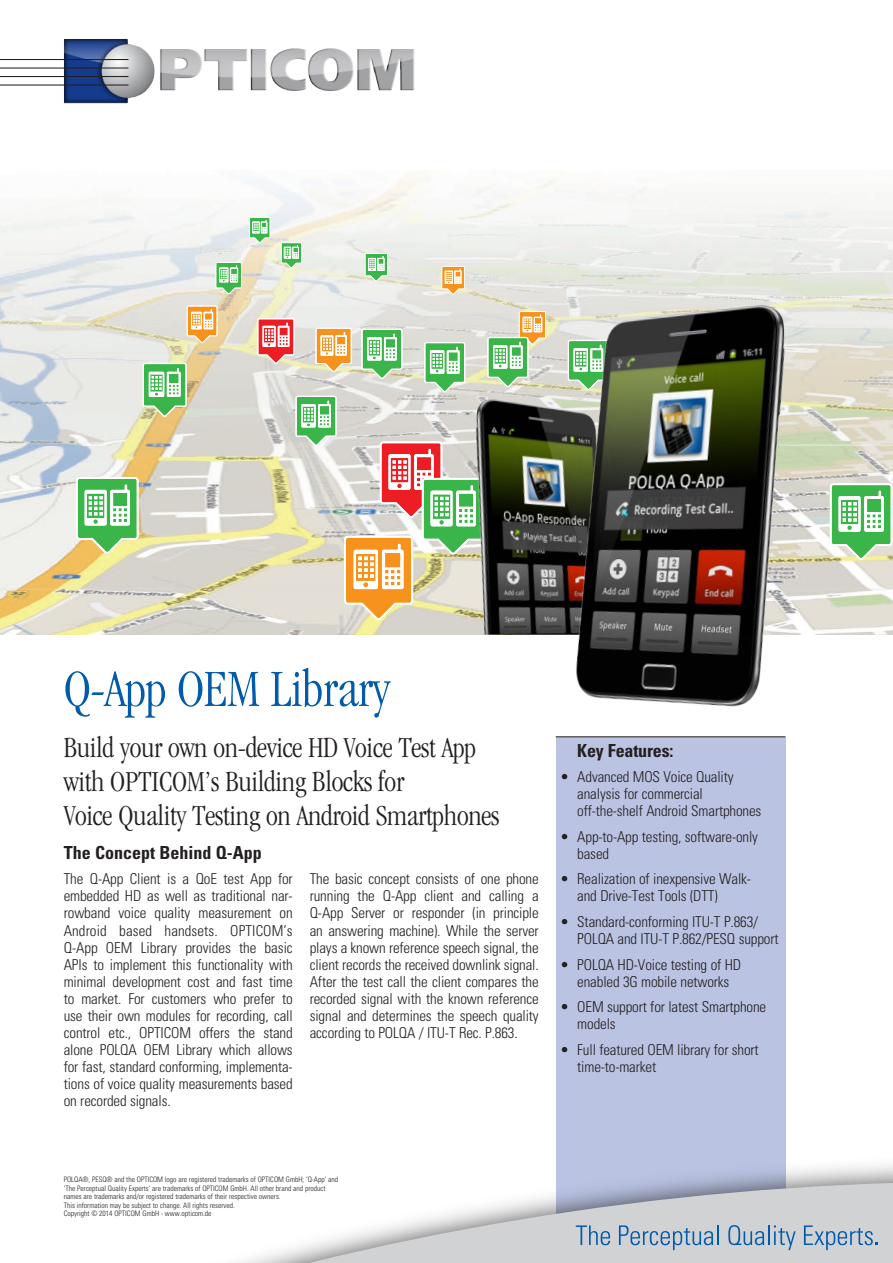
<style>
.page{position:relative;width:893px;height:1263px;background:#fff}
.page>*{position:absolute;margin:0;border:0;box-sizing:border-box;transform-origin:0 0}
.t1{font:300 condensed 54px "Garamond";letter-spacing:-.01em;color:#015aaa}
.t2{font:300 condensed 30px/34px "Garamond";letter-spacing:-.01em;color:#231f20}
.Subhead{font:700 condensed 18px "Univers";color:#231f20}
.t3{font:300 condensed 15px/17px "Univers";letter-spacing:-.01em;color:#231f20}
.Rechtshinweise{font:300 condensed 7.5px "Univers";color:#231f20}
</style>
<div class="page">
<div style="left:556px;top:737px;width:229px;height:481px;background:#bac4e2"></div>
<hr style="left:556px;top:736px;width:229px;height:1px;background:#231f20">
<img style="left:676px;top:1154px;width:217px;height:27px">
<svg style="left:239px;top:1181px;width:654px;height:82px;fill:#d1d2d4"></svg>
<svg style="left:619px;top:1225px;width:94px;height:25px;background:#a7bacb"></svg>
<hr style="left:717px;top:1225px;width:2px;height:20px;background:#015aaa">
<svg style="left:728px;top:1225px;width:36px;height:20px"></svg>
<hr style="left:768px;top:1225px;width:2px;height:20px;background:#015aaa">
<svg style="left:774px;top:1225px;width:22px;height:25px"></svg>
<svg style="left:804px;top:1225px;width:74px;height:25px;background:#a8bacb"></svg>
<svg style="left:576px;top:1225px;width:34px;height:20px"></svg>
<img style="left:0;top:173px;width:893px;height:462px">
<svg style="left:257px;top:318px;width:38px;height:46px"></svg>
<svg style="left:143px;top:363px;width:44px;height:54px"></svg>
<svg style="left:76px;top:477px;width:63px;height:77px"></svg>
<svg style="left:830px;top:483px;width:62px;height:77px"></svg>
<svg style="left:441px;top:266px;width:24px;height:28px"></svg>
<svg style="left:216px;top:262px;width:26px;height:32px"></svg>
<svg style="left:187px;top:306px;width:30px;height:37px"></svg>
<svg style="left:424px;top:342px;width:41px;height:50px"></svg>
<svg style="left:296px;top:396px;width:41px;height:50px"></svg>
<svg style="left:487px;top:311px;width:35px;height:75px"></svg>
<svg style="left:361px;top:329px;width:41px;height:50px"></svg>
<svg style="left:316px;top:328px;width:36px;height:44px"></svg>
<svg style="left:365px;top:253px;width:23px;height:28px"></svg>
<svg style="left:281px;top:242px;width:21px;height:26px"></svg>
<svg style="left:249px;top:217px;width:21px;height:26px"></svg>
<svg style="left:344px;top:441px;width:86px;height:179px"></svg>
<img style="left:430px;top:386px;width:92px;height:249px">
<img style="left:522px;top:290px;width:289px;height:417px">
<img style="left:43px;top:39px;width:372px;height:65px">
<hr style="left:0;top:59px;width:128px;height:1px;background:#231f20">
<hr style="left:0;top:68px;width:128px;height:1px;background:#231f20">
<hr style="left:0;top:76px;width:128px;height:1px;background:#231f20">
<hr style="left:0;top:85px;width:128px;height:1px;background:#231f20">
<p class="t1" style="left:64px;top:660px;width:328px">Q-App OEM Library</p>
<p class="t2" style="left:64px;top:730px;width:437px">Build your own on-device HD Voice Test App with OPTICOM’s Building Blocks for<br>Voice Quality Testing on Android Smartphones</p>
<p class="Subhead" style="left:64px;top:841px;width:200px">The Concept Behind Q-App</p>
<p class="t3" style="left:64px;top:870px;width:231px;text-align:justify">The Q-App Client is a QoE test App for embedded HD as well as traditional nar&shy;rowband voice quality measurement on Android based handsets. OPTICOM’s Q-App OEM Library provides the basic APIs to implement this functionality with minimal development cost and fast time to market. For customers who prefer to use their own modules for recording, call control etc., OPTICOM offers the stand alone POLQA OEM Library which allows for fast, standard conforming, implementa&shy;tions of voice quality measurements based on recorded signals.</p>
<p class="t3" style="left:310px;top:870px;width:231px;text-align:justify">The basic concept consists of one phone running the Q-App client and calling a Q-App Server or responder (in principle an answering machine). While the server plays a known reference speech signal, the client records the received downlink signal.<br>After the test call the client compares the recorded signal with the known reference signal and determines the speech quality according to POLQA / ITU-T Rec. P.863.</p>
<p class="Subhead" style="left:577px;top:739px;width:98px">Key Features:</p>
<p class="t3" style="left:577px;top:768px;width:186px;text-indent:-17px">• Advanced MOS Voice Quality analysis for commercial off-the-shelf Android Smartphones</p>
<p class="t3" style="left:577px;top:828px;width:182px;text-indent:-17px">• App-to-App testing, software-only based</p>
<p class="t3" style="left:577px;top:870px;width:175px;text-indent:-17px">• Realization of inexpensive Walk&shy;and Drive-Test Tools (DTT)</p>
<p class="t3" style="left:577px;top:913px;width:203px;text-indent:-17px">• Standard-conforming ITU-T P.863/<br>POLQA and ITU-T P.862/PESQ support</p>
<p class="t3" style="left:560px;top:955px;width:182px;text-align:center">• POLQA HD-Voice testing of HD enabled 3G mobile networks</p>
<p class="t3" style="left:577px;top:998px;width:190px;text-indent:-17px">• OEM support for latest Smartphone models</p>
<p class="t3" style="left:577px;top:1040px;width:183px;text-indent:-17px">• Full featured OEM library for short time-to-market</p>
<p class="Rechtshinweise" style="left:64px;top:1175px;width:276px">POLQA®, PESQ® and the OPTICOM logo are registered trademarks of OPTICOM GmbH; ‘Q-App’ and</p>
<p class="Rechtshinweise" style="left:64px;top:1183px;width:263px">‘The Perceptual Quality Experts’ are trademarks of OPTICOM GmbH. All other brand and product</p>
<p class="Rechtshinweise" style="left:64px;top:1192px;width:218px">names are trademarks and/or registered trademarks of their respective owners.</p>
<p class="Rechtshinweise" style="left:64px;top:1200px;width:172px">This information may be subject to change. All rights reserved.</p>
<p class="Rechtshinweise" style="left:64px;top:1209px;width:149px">Copyright © 2014 OPTICOM GmbH - www.opticom.de</p>
</div>
